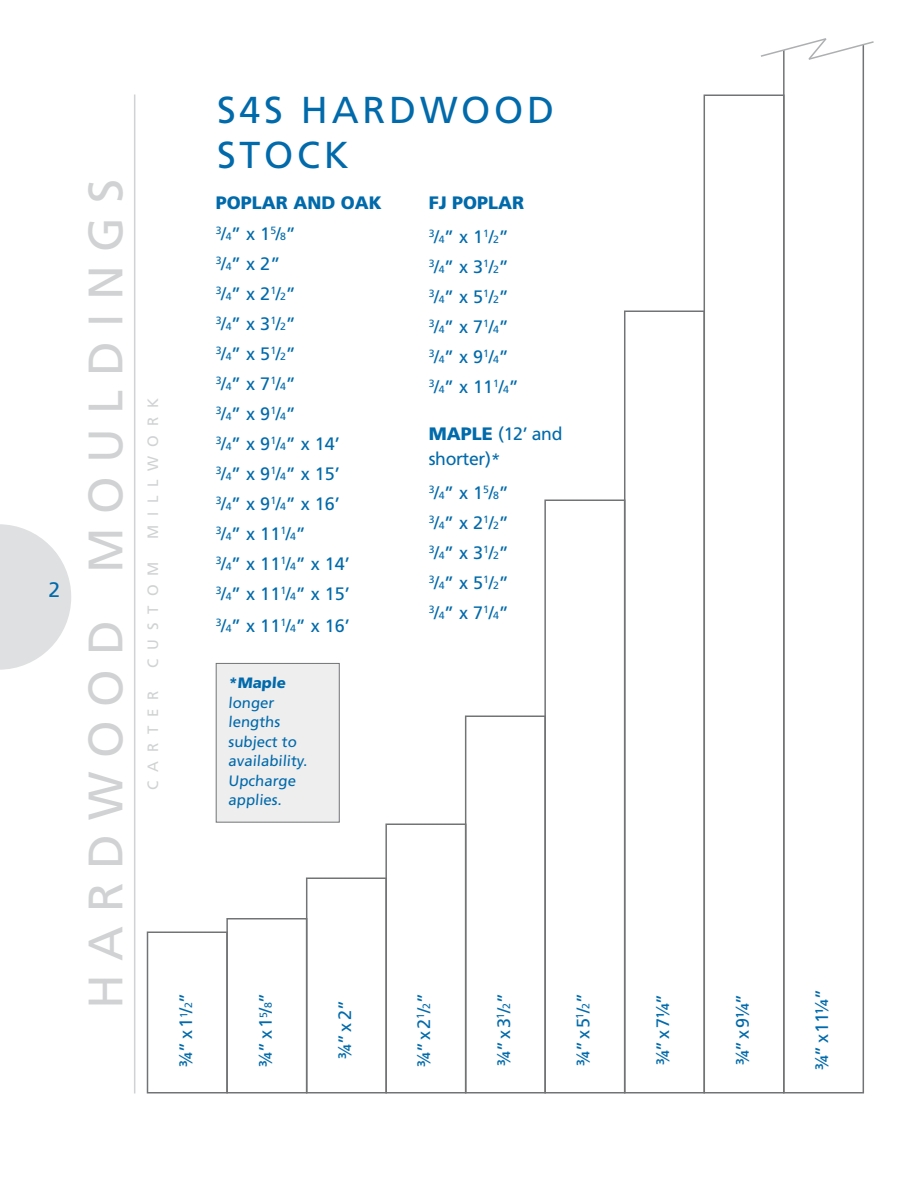
<style>
.page{position:relative;width:918px;height:1188px;background:#fff}
.page>*{position:absolute;margin:0;border:0;box-sizing:border-box;transform-origin:0 0}
.t1{font:48.3px "Frutiger LT Std";letter-spacing:.285em;color:#d0d2d3}
.t2{font:37.5px/45px "Frutiger LT Std";letter-spacing:.1em;color:#006aab}
.t3{font:21px "Frutiger LT Std";color:#006aab}
.t4{font:18px "Frutiger LT Std";color:#006aab}
.t5{font:18px/25.5px "Frutiger LT Std";letter-spacing:-.02em;color:#006aab}
.t6{font:900 18px "Frutiger LT Std";color:#006aab}
.t7{font:15px/19.5px "Frutiger LT Std";color:#006aab}
.t8{font:15px "Frutiger LT Std";letter-spacing:.6em;color:#d0d2d3}
.s1{font-size:10.5px}
.s2{font-weight:900}
.s3{font-size:16.5px}
</style>
<div class="page">
<hr style="left:134px;top:94px;width:1px;height:1000px;background:#d0d2d3">
<svg style="left:0;top:524px;width:71px;height:146px"></svg>
<div style="left:216px;top:663px;width:124px;height:160px;background:#eeeeef;border:1px solid #717375"></div>
<div style="left:226px;top:918px;width:81px;height:176px;border:2px solid #717375"></div>
<div style="left:306px;top:878px;width:81px;height:216px;border:2px solid #717375"></div>
<div style="left:385px;top:824px;width:81px;height:270px;border:2px solid #717375"></div>
<div style="left:465px;top:716px;width:81px;height:378px;border:2px solid #717375"></div>
<div style="left:544px;top:500px;width:81px;height:594px;border:2px solid #717375"></div>
<div style="left:624px;top:310px;width:81px;height:784px;border:2px solid #717375"></div>
<div style="left:704px;top:94px;width:81px;height:1000px;border:2px solid #717375"></div>
<svg style="left:782px;top:61px;width:82px;height:1033px"></svg>
<svg style="left:761px;top:38px;width:113px;height:23px"></svg>
<div style="left:147px;top:932px;width:81px;height:162px;border:2px solid #717375"></div>
<p class="t3" style="left:48px;top:577px;width:13px">2</p>
<h1 class="t1" style="left:77px;top:1009px;width:832px;rotate:-90deg">hardwood mouldings</h1>
<p class="t8" style="left:144px;top:539px;width:143px;rotate:-90deg">MILLWORK</p>
<p class="t8" style="left:144px;top:668px;width:108px;rotate:-90deg">CUSTOM</p>
<p class="t8" style="left:144px;top:790px;width:101px;rotate:-90deg">CARTER</p>
<p class="t2" style="left:217px;top:87px;width:339px">S4S HARDWOOD<br>STOCK</p>
<p class="t6" style="left:216px;top:192px;width:168px">POPLAR AND OAK</p>
<p class="t4" style="left:216px;top:223px;width:82px"><sup>3</sup>/<span class="s1">4</span>” x 1<sup>5</sup>/<span class="s1">8</span>”</p>
<p class="t4" style="left:216px;top:253px;width:66px"><sup>3</sup>/<span class="s1">4</span>” x 2”</p>
<p class="t4" style="left:216px;top:283px;width:82px"><sup>3</sup>/<span class="s1">4</span>” x 2<sup>1</sup>/<span class="s1">2</span>”</p>
<p class="t4" style="left:216px;top:313px;width:82px"><sup>3</sup>/<span class="s1">4</span>” x 3<sup>1</sup>/<span class="s1">2</span>”</p>
<p class="t4" style="left:216px;top:343px;width:82px"><sup>3</sup>/<span class="s1">4</span>” x 5<sup>1</sup>/<span class="s1">2</span>”</p>
<p class="t4" style="left:216px;top:373px;width:82px"><sup>3</sup>/<span class="s1">4</span>” x 7<sup>1</sup>/<span class="s1">4</span>”</p>
<p class="t4" style="left:216px;top:403px;width:82px"><sup>3</sup>/<span class="s1">4</span>” x 9<sup>1</sup>/<span class="s1">4</span>”</p>
<p class="t4" style="left:216px;top:433px;width:126px"><sup>3</sup>/<span class="s1">4</span>” x 9<sup>1</sup>/<span class="s1">4</span>” x 14’</p>
<p class="t4" style="left:216px;top:463px;width:126px"><sup>3</sup>/<span class="s1">4</span>” x 9<sup>1</sup>/<span class="s1">4</span>” x 15’</p>
<p class="t4" style="left:216px;top:493px;width:126px"><sup>3</sup>/<span class="s1">4</span>” x 9<sup>1</sup>/<span class="s1">4</span>” x 16’</p>
<p class="t4" style="left:216px;top:523px;width:92px"><sup>3</sup>/<span class="s1">4</span>” x 11<sup>1</sup>/<span class="s1">4</span>”</p>
<p class="t4" style="left:216px;top:553px;width:136px"><sup>3</sup>/<span class="s1">4</span>” x 11<sup>1</sup>/<span class="s1">4</span>” x 14’</p>
<p class="t4" style="left:216px;top:583px;width:136px"><sup>3</sup>/<span class="s1">4</span>” x 11<sup>1</sup>/<span class="s1">4</span>” x 15’</p>
<p class="t4" style="left:216px;top:616px;width:136px"><sup>3</sup>/<span class="s1">4</span>” x 11<sup>1</sup>/<span class="s1">4</span>” x 16’</p>
<p class="t7" style="left:228px;top:673px;width:82px"><span class="s2">*Maple </span>longer lengths subject to availability.<br>Upcharge applies.</p>
<p class="t6" style="left:429px;top:192px;width:97px">FJ POPLAR</p>
<p class="t4" style="left:429px;top:226px;width:82px"><sup>3</sup>/<span class="s1">4</span>” x 1<sup>1</sup>/<span class="s1">2</span>”</p>
<p class="t4" style="left:429px;top:256px;width:82px"><sup>3</sup>/<span class="s1">4</span>” x 3<sup>1</sup>/<span class="s1">2</span>”</p>
<p class="t4" style="left:429px;top:286px;width:82px"><sup>3</sup>/<span class="s1">4</span>” x 5<sup>1</sup>/<span class="s1">2</span>”</p>
<p class="t4" style="left:429px;top:316px;width:82px"><sup>3</sup>/<span class="s1">4</span>” x 7<sup>1</sup>/<span class="s1">4</span>”</p>
<p class="t4" style="left:429px;top:346px;width:82px"><sup>3</sup>/<span class="s1">4</span>” x 9<sup>1</sup>/<span class="s1">4</span>”</p>
<p class="t4" style="left:429px;top:376px;width:92px"><sup>3</sup>/<span class="s1">4</span>” x 11<sup>1</sup>/<span class="s1">4</span>”</p>
<p class="t5" style="left:429px;top:421px;width:135px"><span class="s2">MAPLE</span> (12’ and shorter)<span class="s3">*</span></p>
<p class="t4" style="left:429px;top:482px;width:82px"><sup>3</sup>/<span class="s1">4</span>” x 1<sup>5</sup>/<span class="s1">8</span>”</p>
<p class="t4" style="left:429px;top:512px;width:82px"><sup>3</sup>/<span class="s1">4</span>” x 2<sup>1</sup>/<span class="s1">2</span>”</p>
<p class="t4" style="left:429px;top:542px;width:82px"><sup>3</sup>/<span class="s1">4</span>” x 3<sup>1</sup>/<span class="s1">2</span>”</p>
<p class="t4" style="left:429px;top:572px;width:82px"><sup>3</sup>/<span class="s1">4</span>” x 5<sup>1</sup>/<span class="s1">2</span>”</p>
<p class="t4" style="left:429px;top:602px;width:82px"><sup>3</sup>/<span class="s1">4</span>” x 7<sup>1</sup>/<span class="s1">4</span>”</p>
<p class="t4" style="left:175px;top:1067px;width:76px;rotate:-90deg">¾”x1<sup>1</sup>/<span class="s1">2</span>”</p>
<p class="t4" style="left:255px;top:1067px;width:76px;rotate:-90deg">¾”x1<sup>5</sup>/<span class="s1">8</span>”</p>
<p class="t4" style="left:334px;top:1059px;width:60px;rotate:-90deg">¾”x2”</p>
<p class="t4" style="left:413px;top:1067px;width:76px;rotate:-90deg">¾”x2<sup>1</sup>/<span class="s1">2</span>”</p>
<p class="t4" style="left:493px;top:1066px;width:74px;rotate:-90deg">¾” x3<sup>1</sup>/<span class="s1">2</span>”</p>
<p class="t4" style="left:573px;top:1066px;width:74px;rotate:-90deg">¾” x5<sup>1</sup>/<span class="s1">2</span>”</p>
<p class="t4" style="left:652px;top:1065px;width:73px;rotate:-90deg">¾”x7¼”</p>
<p class="t4" style="left:732px;top:1065px;width:73px;rotate:-90deg">¾”x9¼”</p>
<p class="t4" style="left:811px;top:1070px;width:82px;rotate:-90deg">¾”x11¼”</p>
</div>
